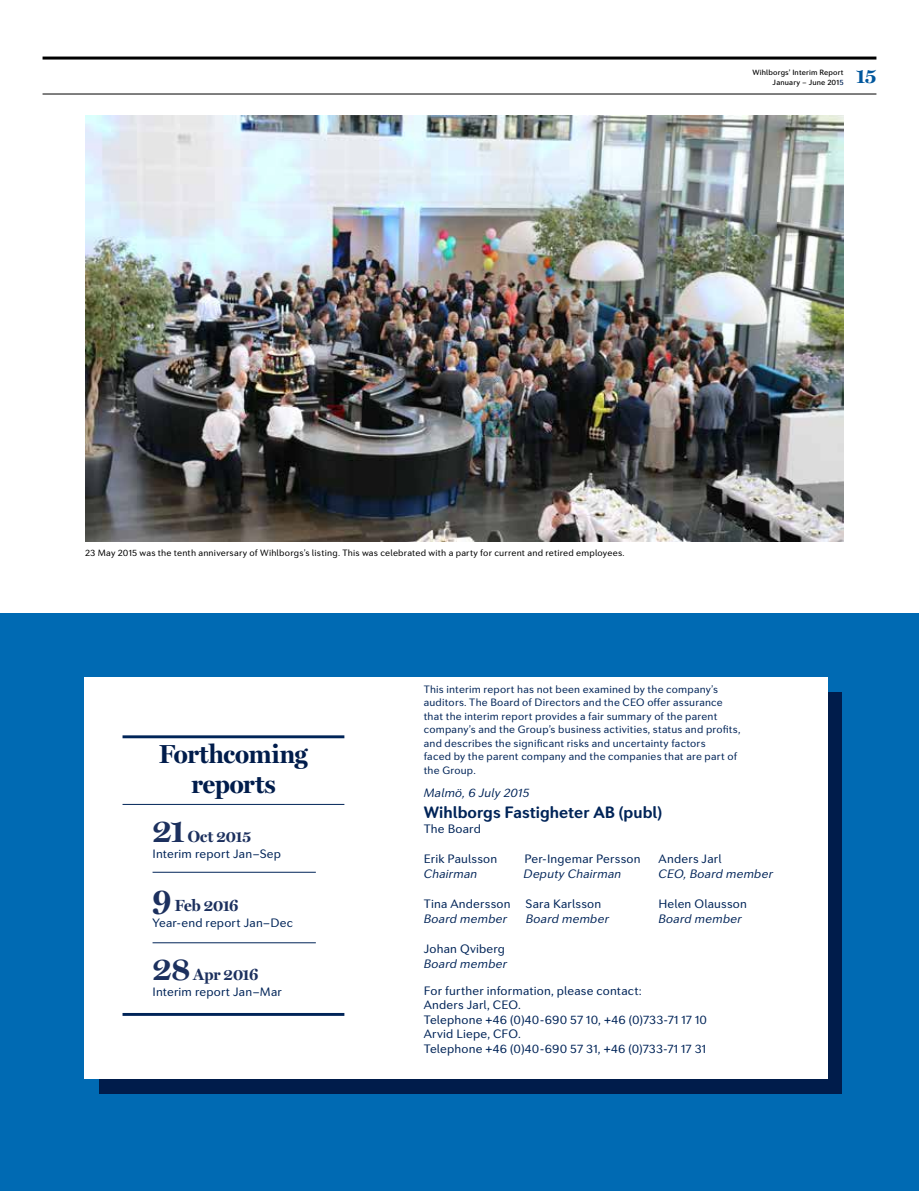
<style>
.page{position:relative;width:919px;height:1191px;background:#fff}
.page>*{position:absolute;margin:0;border:0;box-sizing:border-box;transform-origin:0 0}
.t1{font:700 26.25px/29.7px "Miller Display";color:#001c4b;text-align:center}
.t2{font:700 21px "Miller Display";color:#00579d}
.t3{font:700 16.2px "Seconda Soft";color:#002458}
.t4{font:700 16.2px "Miller Display";letter-spacing:-.005em;color:#1c305e}
.t5{font:12px/14.4px "Seconda Soft";letter-spacing:.015em;color:#002458}
.t6{font:italic 12px "Seconda Soft";letter-spacing:.015em;color:#002458}
.t7{font:10.5px/13.5px "Seconda Soft";letter-spacing:.02em;color:#002458}
.t8{font:9px "Seconda Soft";letter-spacing:.025em;color:#000}
.t9{font:500 7.5px/9.8px "Seconda Soft";letter-spacing:.025em;color:#000;text-align:right}
.s1{font-weight:400}
.s2{color:#002458}
.s3{font-size:33px}
</style>
<div class="page">
<hr style="left:43px;top:57px;width:833px;height:3px;background:#000">
<hr style="left:43px;top:94px;width:833px;height:1px;background:#000">
<img style="left:85px;top:115px;width:758px;height:427px">
<div style="left:0;top:613px;width:918px;height:578px;background:#006ab3"></div>
<div style="left:100px;top:692px;width:742px;height:402px;background:#001c4b"></div>
<div style="left:85px;top:677px;width:742px;height:402px;background:#fff"></div>
<hr style="left:152px;top:942px;width:164px;height:1px;background:#002458">
<hr style="left:152px;top:872px;width:164px;height:1px;background:#002458">
<hr style="left:122px;top:804px;width:222px;height:1px;background:#002458">
<hr style="left:122px;top:735px;width:222px;height:3px;background:#002458">
<hr style="left:122px;top:1013px;width:222px;height:3px;background:#002458">
<p class="t9" style="left:752px;top:68px;width:93px">Wihlborgs’ Interim Report<br>January <span class="s1">–</span> June 201<span class="s2">5</span></p>
<h2 class="t2" style="left:856px;top:64px;width:22px">15</h2>
<p class="t8" style="left:85px;top:547px;width:541px">23 May 2015 was the tenth anniversary of Wihlborgs’s listing. This was celebrated with a party for current and retired employees.</p>
<h1 class="t1" style="left:159px;top:739px;width:150px">Forthcoming reports</h1>
<h3 class="t4" style="left:152px;top:827px;width:100px"><span class="s3">21</span> Oct 2015</h3>
<p class="t5" style="left:152px;top:846px;width:130px">Interim report Jan–Sep</p>
<h3 class="t4" style="left:152px;top:896px;width:88px"><span class="s3">9</span> Feb 2016</h3>
<p class="t5" style="left:152px;top:915px;width:142px">Year-end report Jan–Dec</p>
<h3 class="t4" style="left:152px;top:965px;width:107px"><span class="s3">28</span> Apr 2016</h3>
<p class="t5" style="left:152px;top:984px;width:131px">Interim report Jan–Mar</p>
<p class="t7" style="left:423px;top:682px;width:318px">This interim report has not been examined by the company’s auditors. The Board of Directors and the CEO offer assurance that the interim report provides a fair summary of the parent company’s and the Group’s business activities, status and profits, and describes the significant risks and uncertainty factors<br>faced by the parent company and the companies that are part of the Group.</p>
<p class="t6" style="left:423px;top:786px;width:107px">Malmö, 6 July 2015</p>
<h3 class="t3" style="left:423px;top:802px;width:240px">Wihlborgs Fastigheter AB (publ)</h3>
<p class="t5" style="left:423px;top:821px;width:59px">The Board</p>
<p class="t5" style="left:423px;top:851px;width:75px">Erik Paulsson</p>
<p class="t5" style="left:524px;top:851px;width:118px">Per-Ingemar Persson</p>
<p class="t5" style="left:658px;top:851px;width:65px">Anders Jarl</p>
<p class="t6" style="left:423px;top:866px;width:55px">Chairman</p>
<p class="t6" style="left:523px;top:866px;width:99px">Deputy Chairman</p>
<p class="t6" style="left:658px;top:866px;width:116px">CEO, Board member</p>
<p class="t5" style="left:423px;top:896px;width:88px">Tina Andersson</p>
<p class="t5" style="left:525px;top:896px;width:77px">Sara Karlsson</p>
<p class="t5" style="left:658px;top:896px;width:90px">Helen Olausson</p>
<p class="t6" style="left:423px;top:911px;width:85px">Board member</p>
<p class="t6" style="left:525px;top:911px;width:85px">Board member</p>
<p class="t6" style="left:658px;top:911px;width:85px">Board member</p>
<p class="t5" style="left:423px;top:941px;width:83px">Johan Qviberg</p>
<p class="t6" style="left:423px;top:956px;width:85px">Board member</p>
<p class="t5" style="left:423px;top:983px;width:285px">For further information, please contact:<br>Anders Jarl, CEO.<br>Telephone +46 (0)40-690 57 10, +46 (0)733-71 17 10<br>Arvid Liepe, CFO.<br>Telephone +46 (0)40-690 57 31, +46 (0)733-71 17 31</p>
</div>
